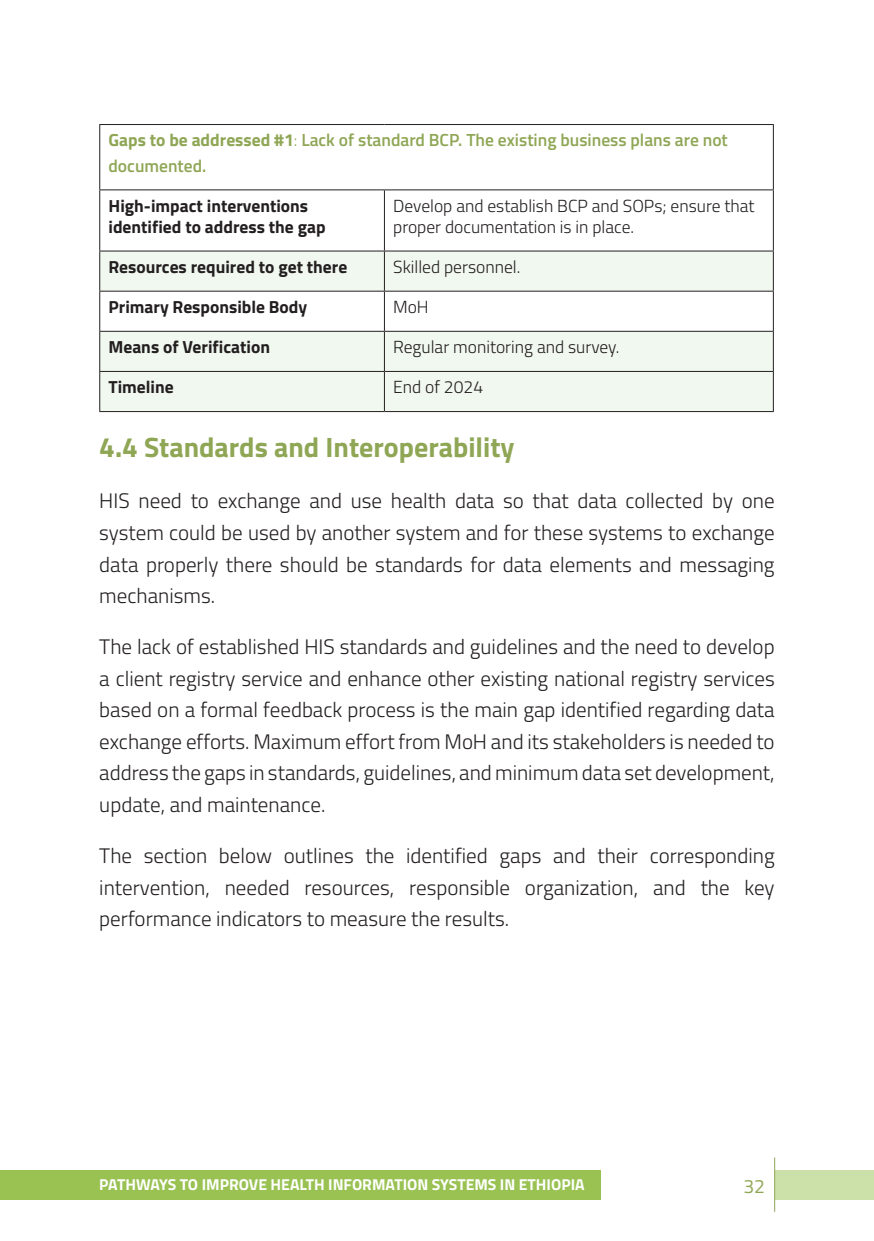
<style>
.page{position:relative;width:874px;height:1241px;background:#fff}
.page>*{position:absolute;margin:0;border:0;box-sizing:border-box;transform-origin:0 0}
.t1{font:700 28px "Titillium";color:#8fa655}
.t2{font:300 21px/31.5px "Titillium";color:#231f20;text-align:justify}
.t3{font:19.25px "Titillium";color:#8fa655}
.t4{font:700 17.5px/21px "Titillium";color:#231f20}
.t5{font:300 17.5px/21px "Titillium";color:#231f20}
.t6{font:600 17.5px/25.2px "Titillium";color:#8fa655}
.t7{font:700 15.75px "Titillium";color:#fff}
.s1{font-weight:700}
.s2{font-weight:300}
</style>
<div class="page">
<div style="left:0;top:1169px;width:600px;height:30px;background:#99c253"></div>
<div style="left:774px;top:1169px;width:99px;height:30px;background:#cce0a9"></div>
<hr style="left:773px;top:1157px;width:1px;height:54px;background:#8fa655">
<svg style="left:100px;top:251px;width:672px;height:160px;fill:#f1f8ef"></svg>
<hr style="left:99px;top:124px;width:285px;height:1px;background:#231f20">
<hr style="left:99px;top:125px;width:1px;height:64px;background:#231f20">
<hr style="left:384px;top:124px;width:389px;height:1px;background:#231f20">
<hr style="left:772px;top:125px;width:1px;height:64px;background:#231f20">
<hr style="left:99px;top:189px;width:285px;height:1px;background:#231f20">
<hr style="left:99px;top:190px;width:1px;height:60px;background:#231f20">
<hr style="left:384px;top:189px;width:389px;height:1px;background:#231f20">
<hr style="left:384px;top:190px;width:1px;height:60px;background:#231f20">
<hr style="left:772px;top:190px;width:1px;height:60px;background:#231f20">
<hr style="left:99px;top:250px;width:285px;height:1px;background:#231f20">
<hr style="left:99px;top:251px;width:1px;height:40px;background:#231f20">
<hr style="left:384px;top:250px;width:389px;height:1px;background:#231f20">
<hr style="left:384px;top:251px;width:1px;height:40px;background:#231f20">
<hr style="left:772px;top:251px;width:1px;height:40px;background:#231f20">
<hr style="left:99px;top:291px;width:285px;height:1px;background:#231f20">
<hr style="left:99px;top:291px;width:1px;height:40px;background:#231f20">
<hr style="left:384px;top:291px;width:389px;height:1px;background:#231f20">
<hr style="left:384px;top:291px;width:1px;height:40px;background:#231f20">
<hr style="left:772px;top:291px;width:1px;height:40px;background:#231f20">
<hr style="left:99px;top:331px;width:285px;height:1px;background:#231f20">
<hr style="left:99px;top:332px;width:1px;height:39px;background:#231f20">
<hr style="left:384px;top:331px;width:389px;height:1px;background:#231f20">
<hr style="left:384px;top:332px;width:1px;height:39px;background:#231f20">
<hr style="left:772px;top:332px;width:1px;height:39px;background:#231f20">
<hr style="left:99px;top:371px;width:285px;height:1px;background:#231f20">
<hr style="left:99px;top:372px;width:1px;height:39px;background:#231f20">
<hr style="left:384px;top:371px;width:389px;height:1px;background:#231f20">
<hr style="left:384px;top:372px;width:1px;height:39px;background:#231f20">
<hr style="left:772px;top:372px;width:1px;height:39px;background:#231f20">
<hr style="left:99px;top:411px;width:285px;height:1px;background:#231f20">
<hr style="left:384px;top:411px;width:389px;height:1px;background:#231f20">
<p class="t6" style="left:108px;top:127px;width:620px"><span class="s1">Gaps to be addressed #1</span><span class="s2">:</span> Lack of standard BCP. The existing business plans are not documented.</p>
<p class="t4" style="left:108px;top:194px;width:218px">High-impact interventions identified to address the gap</p>
<p class="t5" style="left:393px;top:194px;width:363px">Develop and establish BCP and SOPs; ensure that proper documentation is in place.</p>
<p class="t4" style="left:108px;top:255px;width:240px">Resources required to get there</p>
<p class="t5" style="left:393px;top:255px;width:129px">Skilled personnel.</p>
<p class="t4" style="left:108px;top:295px;width:200px">Primary Responsible Body</p>
<p class="t5" style="left:393px;top:295px;width:37px">MoH</p>
<p class="t4" style="left:108px;top:335px;width:163px">Means of Verification</p>
<p class="t5" style="left:393px;top:335px;width:228px">Regular monitoring and survey.</p>
<p class="t4" style="left:108px;top:376px;width:67px">Timeline</p>
<p class="t5" style="left:393px;top:376px;width:91px">End of 2024</p>
<h1 class="t1" style="left:99px;top:426px;width:416px">4.4 Standards and Interoperability</h1>
<p class="t2" style="left:99px;top:484px;width:676px">HIS need to exchange and use health data so that data collected by one system could be used by another system and for these systems to exchange data properly there should be standards for data elements and messaging mechanisms.</p>
<p class="t2" style="left:99px;top:630px;width:676px">The lack of established HIS standards and guidelines and the need to develop a client registry service and enhance other existing national registry services based on a formal feedback process is the main gap identified regarding data exchange efforts. Maximum effort from MoH and its stakeholders is needed to address the gaps in standards, guidelines, and minimum data set development, update, and maintenance.</p>
<p class="t2" style="left:99px;top:839px;width:676px">The section below outlines the identified gaps and their corresponding intervention, needed resources, responsible organization, and the key performance indicators to measure the results.</p>
<p class="t7" style="left:99px;top:1172px;width:486px">PATHWAYS TO IMPROVE HEALTH INFORMATION SYSTEMS IN ETHIOPIA</p>
<p class="t3" style="left:743px;top:1171px;width:23px">32</p>
</div>
